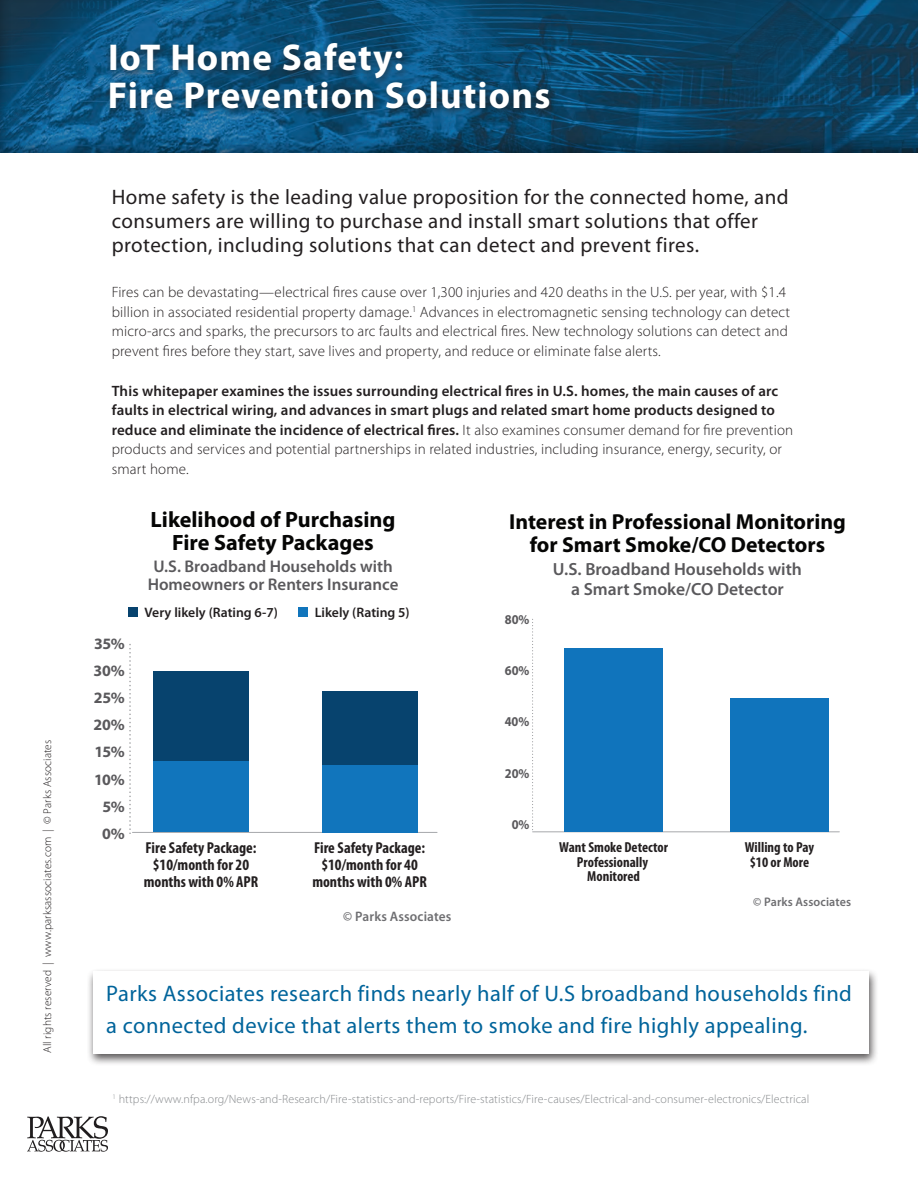
<style>
.page{position:relative;width:918px;height:1188px;background:#fff}
.page>*{position:absolute;margin:0;border:0;box-sizing:border-box;transform-origin:0 0}
.Header_-_Main{font:700 37.5px/37.5px "Myriad Pro";letter-spacing:.03em;color:#fff}
.Call_Out{font:22.5px/31.5px "Myriad Pro";letter-spacing:.02em;color:#01649b}
.t1{font:700 22.2px/22.2px "Myriad Pro";color:#050504;text-align:center}
.t2{font:700 21.75px/22.8px "Myriad Pro";color:#050504;text-align:center}
.After-Heading{font:21px/24px "Myriad Pro";letter-spacing:.02em;color:#231f20}
.t3{font:600 17.7px/19.6px "Myriad Pro";color:#5a595c;text-align:center}
.t4{font:600 16.95px/18px "Myriad Pro";color:#5a595c;text-align:center}
.t5{font:700 condensed 15.9px/17px "Myriad Pro";color:#231f20;text-align:center}
.t6{font:700 15.9px/27.2px "Myriad Pro";letter-spacing:-.02em;color:#5a595c;text-align:center}
.Body_Copy{font:600 15px/19.5px "Myriad Pro";letter-spacing:.01em;color:#231f20}
.Body_Copy-2{font:300 15px/19.5px "Myriad Pro";letter-spacing:.01em;color:#231f20}
.t7{font:700 condensed 14.55px/14.5px "Myriad Pro";color:#231f20;text-align:center}
.t8{font:600 13.8px "Myriad Pro";color:#231f20}
.t9{font:600 13.8px "Myriad Pro";letter-spacing:.01em;color:#6e6e71}
.t10{font:700 13.5px "Myriad Pro";letter-spacing:.005em;color:#5a595c;scale:.92 1}
.t11{font:600 12.45px "Myriad Pro";letter-spacing:.01em;color:#6e6e71}
.Source{font:300 12px "Myriad Pro";letter-spacing:.01em;color:#85888b}
.t12{font:300 11.4px "Myriad Pro";letter-spacing:.01em;color:#231f20}
.s1{font-weight:300}
</style>
<div class="page">
<div style="left:0;top:0;width:918px;height:153px;background:#231f20;opacity:.77"></div>
<div style="left:87px;top:968px;width:792px;height:99px;background:#231f20;opacity:.77"></div>
<div style="left:94px;top:972px;width:775px;height:82px;background:#fff"></div>
<svg style="left:27px;top:1116px;width:81px;height:36px"></svg>
<div style="left:103px;top:39px;width:456px;height:80px;background:#231f20;opacity:.75"></div>
<hr style="left:132px;top:832px;width:305px;height:1px;background:#a6a8ab">
<svg style="left:129px;top:644px;width:2px;height:189px"></svg>
<div style="left:153px;top:761px;width:96px;height:71px;background:#1175bc"></div>
<div style="left:153px;top:671px;width:96px;height:90px;background:#07436e"></div>
<div style="left:322px;top:765px;width:95px;height:67px;background:#1175bc"></div>
<div style="left:322px;top:692px;width:95px;height:73px;background:#07436e"></div>
<div style="left:298px;top:607px;width:10px;height:10px;background:#1175bc"></div>
<div style="left:128px;top:607px;width:10px;height:10px;background:#07436e"></div>
<hr style="left:533px;top:832px;width:306px;height:1px;background:#a6a8ab">
<svg style="left:532px;top:619px;width:1px;height:213px"></svg>
<div style="left:565px;top:648px;width:98px;height:184px;background:#1074bc"></div>
<div style="left:730px;top:698px;width:99px;height:134px;background:#1074bc"></div>
<p class="t12" style="left:40px;top:1053px;width:315px;rotate:-90deg">All rights reserved | www.parksassociates.com | © Parks Associates</p>
<p class="Header_-_Main" style="left:108px;top:38px;width:444px">IoT Home Safety:<br>Fire Prevention Solutions</p>
<p class="After-Heading" style="left:112px;top:184px;width:678px">Home safety is the leading value proposition for the connected home, and consumers are willing to purchase and install smart solutions that offer protection, including solutions that can detect and prevent fires.</p>
<p class="Body_Copy-2" style="left:112px;top:283px;width:680px">Fires can be devastating—electrical fires cause over 1,300 injuries and 420 deaths in the U.S. per year, with $1.4 billion in associated residential property damage.<sup>1</sup> Advances in electromagnetic sensing technology can detect micro-arcs and sparks, the precursors to arc faults and electrical fires. New technology solutions can detect and prevent fires before they start, save lives and property, and reduce or eliminate false alerts.</p>
<p class="Body_Copy" style="left:112px;top:380px;width:683px">This whitepaper examines the issues surrounding electrical fires in U.S. homes, the main causes of arc faults in electrical wiring, and advances in smart plugs and related smart home products designed to reduce and eliminate the incidence of electrical fires. <span class="s1">It also examines consumer demand for fire prevention products and services and potential partnerships in related industries, including insurance, energy, security, or smart home.</span></p>
<p class="t6" style="left:94px;top:630px;width:32px">35%</p>
<p class="t6" style="left:93px;top:657px;width:33px">30%</p>
<p class="t6" style="left:94px;top:684px;width:33px">25%</p>
<p class="t6" style="left:93px;top:711px;width:33px">20%</p>
<p class="t6" style="left:95px;top:738px;width:32px">15%</p>
<p class="t6" style="left:94px;top:765px;width:32px">10%<br>5%</p>
<p class="t6" style="left:102px;top:819px;width:24px">0%</p>
<p class="t1" style="left:151px;top:508px;width:246px">Likelihood of Purchasing<br>Fire Safety Packages</p>
<p class="t4" style="left:148px;top:557px;width:252px">U.S. Broadband Households with<br>Homeowners or Renters Insurance</p>
<p class="t8" style="left:145px;top:604px;width:135px">Very likely (Rating 6-7)</p>
<p class="t8" style="left:315px;top:604px;width:97px">Likely (Rating 5)</p>
<p class="t5" style="left:144px;top:839px;width:116px">Fire Safety Package: $10/month for 20 months with 0% APR</p>
<p class="t5" style="left:312px;top:839px;width:116px">Fire Safety Package: $10/month for 40 months with 0% APR</p>
<p class="t9" style="left:343px;top:908px;width:110px">© Parks Associates</p>
<p class="t2" style="left:509px;top:509px;width:338px">Interest in Professional Monitoring for Smart Smoke/CO Detectors</p>
<p class="t3" style="left:553px;top:559px;width:251px">U.S. Broadband Households with a Smart Smoke/CO Detector</p>
<p class="t10" style="left:505px;top:611px;width:28px">80%</p>
<p class="t10" style="left:505px;top:662px;width:28px">60%</p>
<p class="t10" style="left:505px;top:713px;width:28px">40%</p>
<p class="t10" style="left:505px;top:764px;width:28px">20%</p>
<p class="t10" style="left:512px;top:815px;width:21px">0%</p>
<p class="t7" style="left:559px;top:840px;width:111px">Want Smoke Detector<br>Professionally<br>Monitored</p>
<p class="t7" style="left:745px;top:840px;width:71px">Willing to Pay $10 or More</p>
<p class="t11" style="left:753px;top:894px;width:99px">© Parks Associates</p>
<p class="Call_Out" style="left:106px;top:978px;width:747px">Parks Associates research finds nearly half of U.S broadband households find a connected device that alerts them to smoke and fire highly appealing.</p>
<p class="Source" style="left:112px;top:1092px;width:698px"><sup>1</sup> https://www.nfpa.org/News-and-Research/Fire-statistics-and-reports/Fire-statistics/Fire-causes/Electrical-and-consumer-electronics/Electrical</p>
</div>
